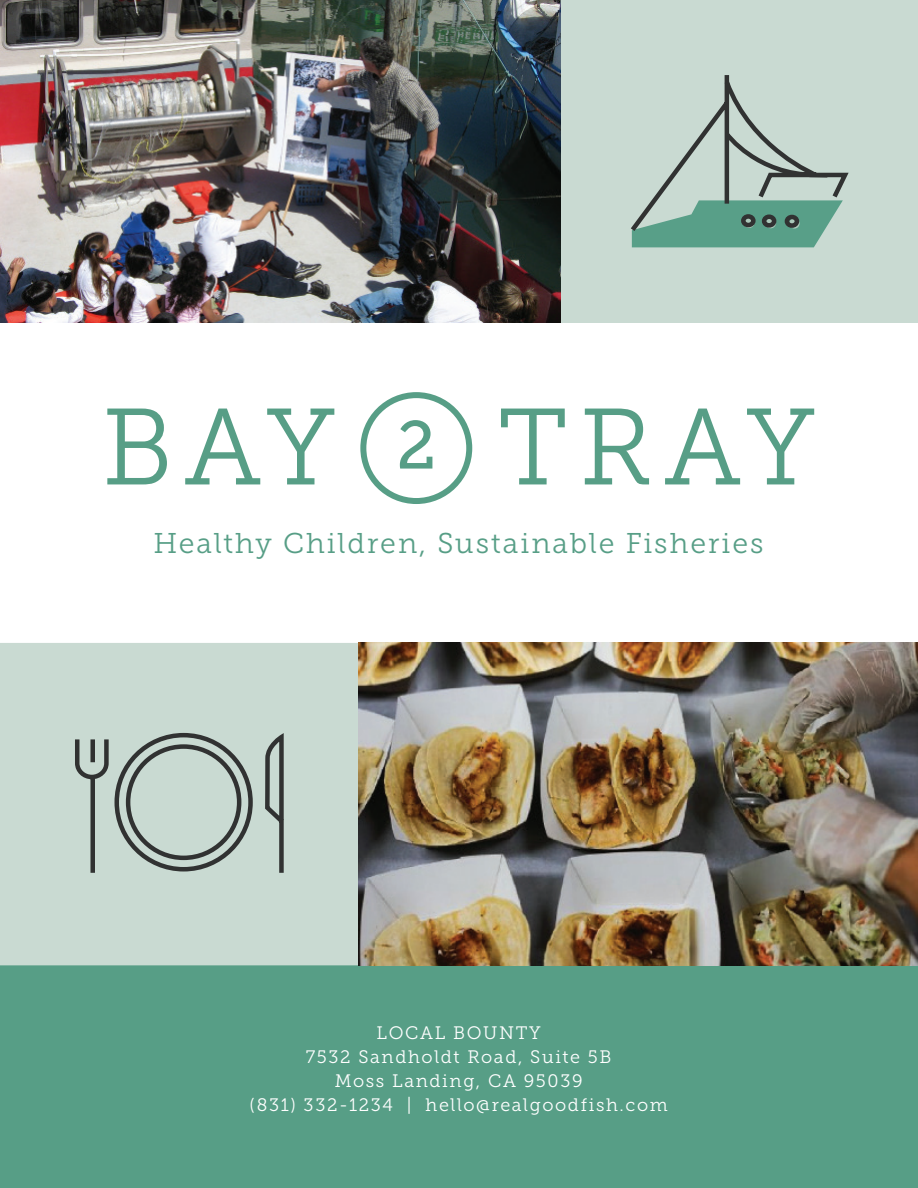
<style>
.page{position:relative;width:918px;height:1188px;background:#fff}
.page>*{position:absolute;margin:0;border:0;box-sizing:border-box;transform-origin:0 0}
.t1{font:108px "Museo Slab 300";letter-spacing:.095em;color:#579e86}
.t2{font:67.5px "Museo Slab 500";color:#579e86}
.t3{font:28.5px "Museo Slab 300";letter-spacing:.07em;color:#579e86}
.t4{font:18px/24px "Museo Slab 300";letter-spacing:.09em;color:#fff;text-align:center}
</style>
<div class="page">
<div style="left:0;top:965px;width:918px;height:223px;background:#579e86"></div>
<div style="left:0;top:643px;width:359px;height:322px;background:#c9dad2"></div>
<div style="left:560px;top:0;width:358px;height:322px;background:#c9dad2"></div>
<img style="left:0;top:0;width:560px;height:322px">
<img style="left:359px;top:643px;width:558px;height:322px">
<div style="left:360px;top:392px;width:112px;height:112px;border:6px solid #579e86;border-radius:50%"></div>
<svg style="left:631px;top:75px;width:218px;height:172px"></svg>
<svg style="left:73px;top:731px;width:215px;height:146px;background:#aebdb6"></svg>
<h1 class="t1" style="left:102px;top:388px;width:236px">BAY</h1>
<h1 class="t1" style="left:498px;top:388px;width:319px">TRAY</h1>
<h2 class="t2" style="left:397px;top:408px;width:41px">2</h2>
<h3 class="t3" style="left:153px;top:528px;width:611px">Healthy Children, Sustainable Fisheries</h3>
<p class="t4" style="left:250px;top:1021px;width:420px">LOCAL BOUNTY<br>7532 Sandholdt Road, Suite 5B<br>Moss Landing, CA 95039<br>(831) 332-1234 | hello@realgoodfish.com</p>
</div>
